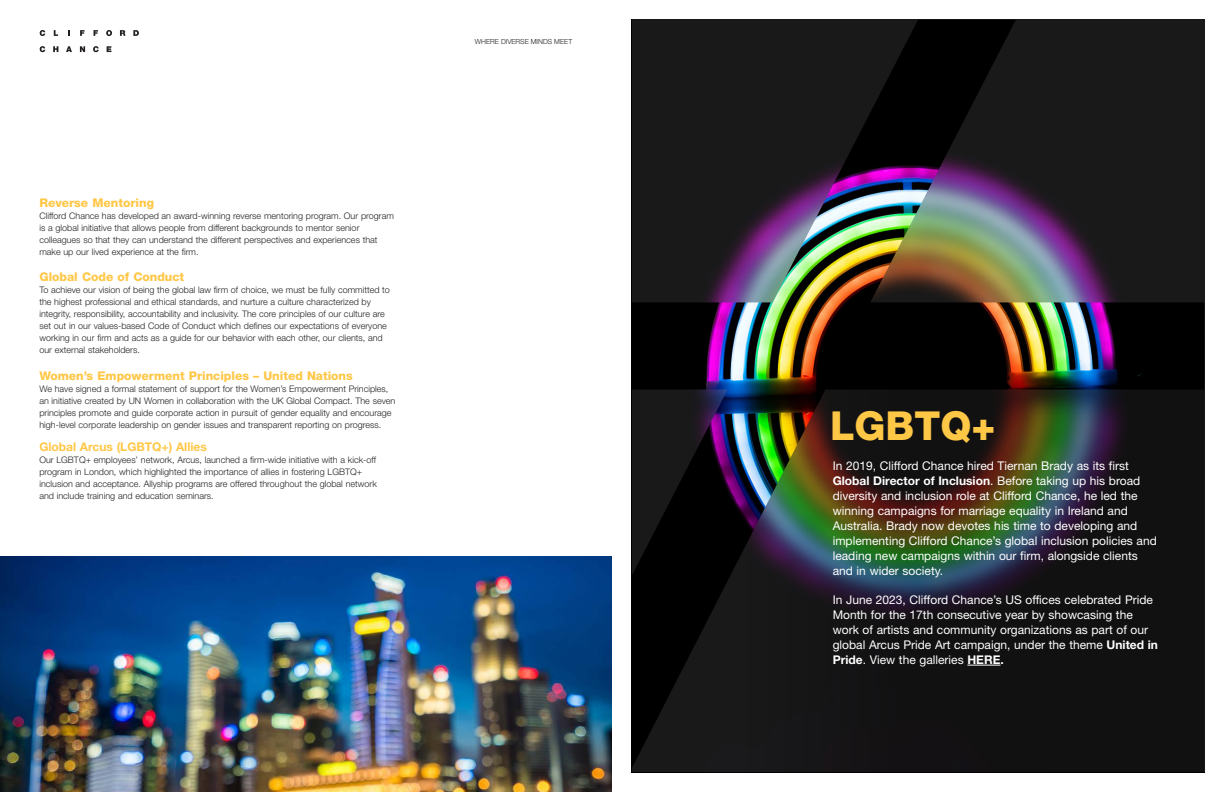
<style>
.page{position:relative;width:1224px;height:792px;background:#fff}
.page>*{position:absolute;margin:0;border:0;box-sizing:border-box;transform-origin:0 0}
.t1{font:800 40px "Helvetica Neue LT Std";color:#ffc746}
._00__Intro_Para{font:12px/15px "Helvetica Neue LT Std";color:#fff}
._02__Heading_1{font:800 12px "Helvetica Neue LT Std";color:#ffc746}
._03__Heading_2{font:700 12px "Helvetica Neue LT Std";color:#ffc746}
._05__Body_Text_4MM{font:800 12px "Helvetica Neue LT Std";color:#ffc746}
._05__Body_Text_4MM-2{font:300 9px/12px "Helvetica Neue LT Std";color:#231f20}
.t2{font:300 7px "Helvetica Neue LT Std";color:#231f20}
.s1{font-weight:700}
</style>
<div class="page">
<svg style="left:40px;top:30px;width:5px;height:6px"></svg>
<svg style="left:54px;top:30px;width:4px;height:6px"></svg>
<svg style="left:68px;top:30px;width:2px;height:6px"></svg>
<svg style="left:80px;top:30px;width:5px;height:6px"></svg>
<svg style="left:94px;top:30px;width:4px;height:6px"></svg>
<svg style="left:106px;top:30px;width:6px;height:6px"></svg>
<svg style="left:120px;top:30px;width:5px;height:6px"></svg>
<svg style="left:133px;top:30px;width:6px;height:6px"></svg>
<svg style="left:40px;top:46px;width:5px;height:6px"></svg>
<svg style="left:53px;top:46px;width:5px;height:6px"></svg>
<svg style="left:66px;top:46px;width:6px;height:6px"></svg>
<svg style="left:80px;top:46px;width:5px;height:6px"></svg>
<svg style="left:93px;top:46px;width:6px;height:6px"></svg>
<svg style="left:107px;top:46px;width:4px;height:6px"></svg>
<img style="left:0;top:557px;width:612px;height:235px">
<img style="left:632px;top:20px;width:572px;height:748px">
<hr style="left:967px;top:665px;width:34px;height:1px;background:#fff">
<p class="t2" style="left:475px;top:37px;width:99px">WHERE DIVERSE MINDS MEET</p>
<p class="_05__Body_Text_4MM" style="left:39px;top:196px;width:116px">Reverse Mentoring</p>
<p class="_05__Body_Text_4MM-2" style="left:39px;top:210px;width:356px">Clifford Chance has developed an award-winning reverse mentoring program. Our program is a global initiative that allows people from different backgrounds to mentor senior colleagues so that they can understand the different perspectives and experiences that make up our lived experience at the firm.</p>
<p class="_02__Heading_1" style="left:39px;top:270px;width:146px">Global Code of Conduct</p>
<p class="_05__Body_Text_4MM-2" style="left:39px;top:284px;width:352px">To achieve our vision of being the global law firm of choice, we must be fully committed to the highest professional and ethical standards, and nurture a culture characterized by integrity, responsibility, accountability and inclusivity. The core principles of our culture are set out in our values-based Code of Conduct which defines our expectations of everyone working in our firm and acts as a guide for our behavior with each other, our clients, and our external stakeholders.</p>
<p class="_02__Heading_1" style="left:39px;top:368px;width:315px">Women’s Empowerment Principles – United Nations</p>
<p class="_05__Body_Text_4MM-2" style="left:39px;top:382px;width:357px">We have signed a formal statement of support for the Women’s Empowerment Principles, an initiative created by UN Women in collaboration with the UK Global Compact. The seven principles promote and guide corporate action in pursuit of gender equality and encourage high-level corporate leadership on gender issues and transparent reporting on progress.</p>
<p class="_03__Heading_2" style="left:39px;top:439px;width:169px">Global Arcus (LGBTQ+) Allies</p>
<p class="_05__Body_Text_4MM-2" style="left:39px;top:454px;width:339px">Our LGBTQ+ employees’ network, Arcus, launched a firm-wide initiative with a kick-off program in London, which highlighted the importance of allies in fostering LGBTQ+ inclusion and acceptance. Allyship programs are offered throughout the global network and include training and education seminars.</p>
<p class="_00__Intro_Para" style="left:833px;top:458px;width:326px">In 2019, Clifford Chance hired Tiernan Brady as its first <span class="s1">Global Director of Inclusion</span>. Before taking up his broad diversity and inclusion role at Clifford Chance, he led the winning campaigns for marriage equality in Ireland and Australia. Brady now devotes his time to developing and implementing Clifford Chance’s global inclusion policies and leading new campaigns within our firm, alongside clients and in wider society.</p>
<p class="_00__Intro_Para" style="left:833px;top:592px;width:327px">In June 2023, Clifford Chance’s US offices celebrated Pride Month for the 17th consecutive year by showcasing the work of artists and community organizations as part of our global Arcus Pride Art campaign, under the theme <span class="s1">United in Pride</span>. View the galleries <span class="s1">HERE.</span></p>
<p class="t1" style="left:830px;top:402px;width:167px">LGBTQ+</p>
</div>
